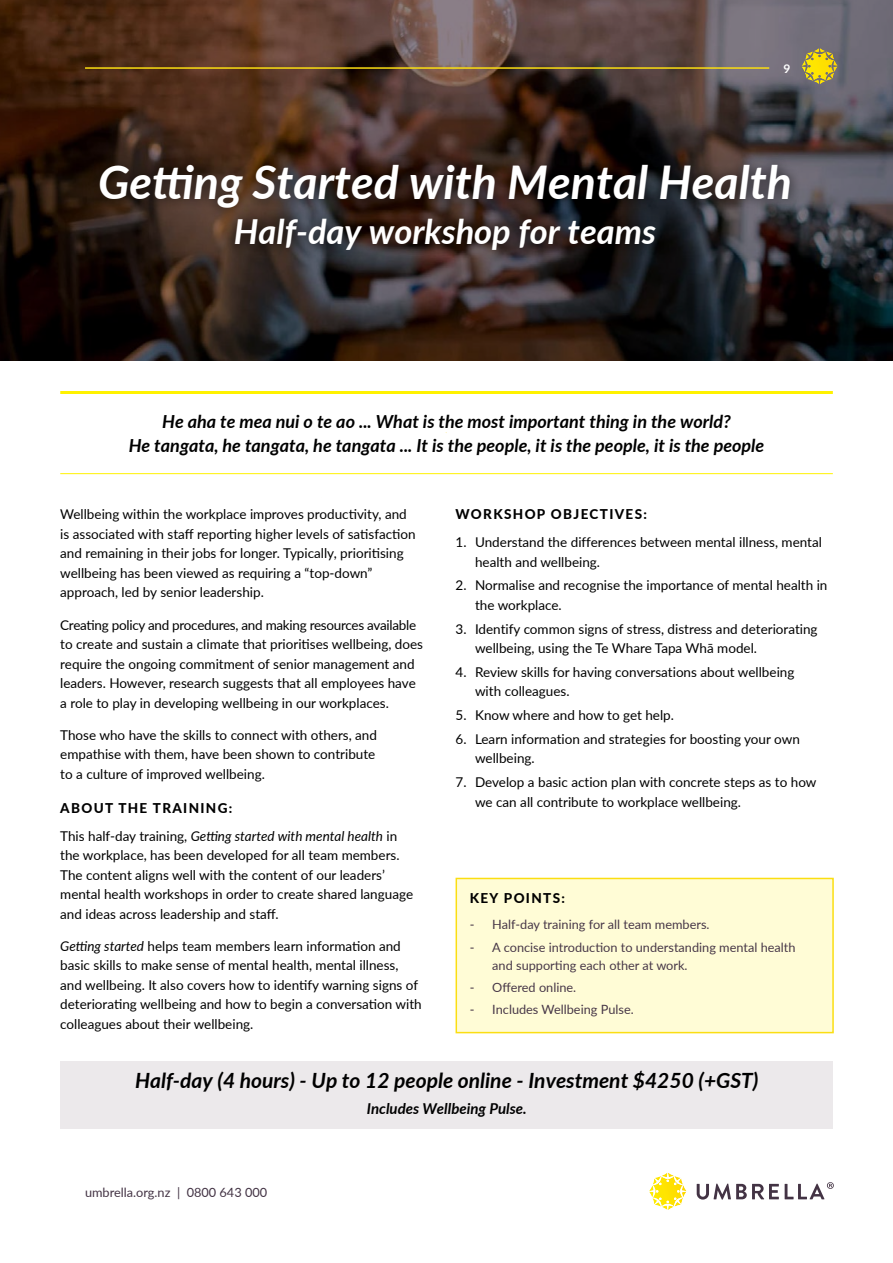
<style>
.page{position:relative;width:893px;height:1263px;background:#fff}
.page>*{position:absolute;margin:0;border:0;box-sizing:border-box;transform-origin:0 0}
.t1{font:italic 700 46.5px "Lato";color:#fff}
.t2{font:italic 700 34.5px "Lato";color:#fff}
.t3{font:italic 700 21px "Lato";color:#000}
.t4{font:italic 700 18px/24px "Lato";color:#000;text-align:center}
.t5{font:italic 700 15px "Lato";color:#000}
.t6{font:13.5px/19.5px "Lato";color:#000}
.t7{font:italic 13.5px/28px "Lato";color:#000}
.t8{font:800 13.5px "Lato";letter-spacing:.1em;color:#000}
.t9{font:12.75px/18px "Lato";color:#473747}
.t10{font:12.75px "Lato";color:#433344}
.t11{font:700 12px "Lato";color:#fff}
.s1{font-weight:800;font-style:normal}
.s2{font-style:normal}
.s3{font-style:italic}
</style>
<div class="page">
<svg style="left:649px;top:1173px;width:38px;height:37px"></svg>
<svg style="left:697px;top:1183px;width:82px;height:16px"></svg>
<svg style="left:785px;top:1182px;width:49px;height:17px"></svg>
<img style="left:0;top:0;width:893px;height:361px">
<div style="left:89px;top:153px;width:712px;height:108px;background:#000;opacity:.75"></div>
<hr style="left:60px;top:391px;width:773px;height:3px;background:#fff200">
<hr style="left:60px;top:473px;width:773px;height:1px;background:#fff200">
<div style="left:60px;top:1061px;width:773px;height:67px;background:#ece9eb"></div>
<div style="left:456px;top:878px;width:377px;height:154px;background:#fffcd6"></div>
<div style="left:456px;top:878px;width:378px;height:155px;border:2px solid #fbde12"></div>
<hr style="left:85px;top:67px;width:684px;height:2px;background:#fbde12">
<svg style="left:801px;top:48px;width:37px;height:36px"></svg>
<p class="t11" style="left:783px;top:64px;width:8px">9</p>
<h1 class="t1" style="left:98px;top:148px;width:695px">Getting Started with Mental Health</h1>
<h2 class="t2" style="left:234px;top:218px;width:424px">Half-day workshop for teams</h2>
<h3 class="t4" style="left:129px;top:409px;width:637px">He aha te mea nui o te ao ... What is the most important thing in the world?<br>He tangata, he tangata, he tangata ... It is the people, it is the people, it is the people</h3>
<p class="t6" style="left:60px;top:504px;width:357px">Wellbeing within the workplace improves productivity, and is associated with staff reporting higher levels of satisfaction and remaining in their jobs for longer. Typically, prioritising wellbeing has been viewed as requiring a “top-down” approach, led by senior leadership.</p>
<p class="t6" style="left:60px;top:614px;width:364px">Creating policy and procedures, and making resources available to create and sustain a climate that prioritises wellbeing, does require the ongoing commitment of senior management and leaders. However, research suggests that all employees have a role to play in developing wellbeing in our workplaces.</p>
<p class="t6" style="left:60px;top:725px;width:318px">Those who have the skills to connect with others, and empathise with them, have been shown to contribute to a culture of improved wellbeing.</p>
<p class="t7" style="left:60px;top:793px;width:338px"><span class="s1">ABOUT THE TRAINING:<br></span><span class="s2">This half-day training,</span> Getting started with mental health <span class="s2">in</span></p>
<p class="t6" style="left:60px;top:845px;width:354px">the workplace, has been developed for all team members.<br>The content aligns well with the content of our leaders’ mental health workshops in order to create shared language and ideas across leadership and staff.</p>
<p class="t6" style="left:60px;top:935px;width:363px"><span class="s3">Getting started</span> helps team members learn information and basic skills to make sense of mental health, mental illness, and wellbeing. It also covers how to identify warning signs of deteriorating wellbeing and how to begin a conversation with colleagues about their wellbeing.</p>
<p class="t8" style="left:456px;top:507px;width:193px">WORKSHOP OBJECTIVES:</p>
<p class="t6" style="left:475px;top:532px;width:348px;text-indent:-19px">1. Understand the differences between mental illness, mental health and wellbeing.</p>
<p class="t6" style="left:475px;top:575px;width:354px;text-indent:-19px">2. Normalise and recognise the importance of mental health in the workplace.</p>
<p class="t6" style="left:475px;top:618px;width:344px;text-indent:-19px">3. Identify common signs of stress, distress and deteriorating wellbeing, using the Te Whare Tapa Whā model.</p>
<p class="t6" style="left:475px;top:662px;width:321px;text-indent:-19px">4. Review skills for having conversations about wellbeing with colleagues.</p>
<p class="t6" style="left:456px;top:705px;width:220px">5. Know where and how to get help.</p>
<p class="t6" style="left:475px;top:729px;width:326px;text-indent:-19px">6. Learn information and strategies for boosting your own wellbeing.</p>
<p class="t6" style="left:475px;top:772px;width:343px;text-indent:-19px">7. Develop a basic action plan with concrete steps as to how we can all contribute to workplace wellbeing.</p>
<p class="t8" style="left:470px;top:890px;width:97px">KEY POINTS:</p>
<p class="t9" style="left:470px;top:915px;width:241px">- Half-day training for all team members.</p>
<p class="t9" style="left:492px;top:937px;width:305px;text-indent:-23px">- A concise introduction to understanding mental health and supporting each other at work.</p>
<p class="t9" style="left:470px;top:978px;width:108px">- Offered online.</p>
<p class="t9" style="left:470px;top:1000px;width:165px">- Includes Wellbeing Pulse.</p>
<h3 class="t3" style="left:135px;top:1065px;width:625px">Half-day (4 hours) - Up to 12 people online - Investment $4250 (+GST)</h3>
<p class="t5" style="left:367px;top:1097px;width:161px">Includes Wellbeing Pulse.</p>
<p class="t10" style="left:85px;top:1187px;width:184px">umbrella.org.nz | 0800 643 000</p>
</div>
